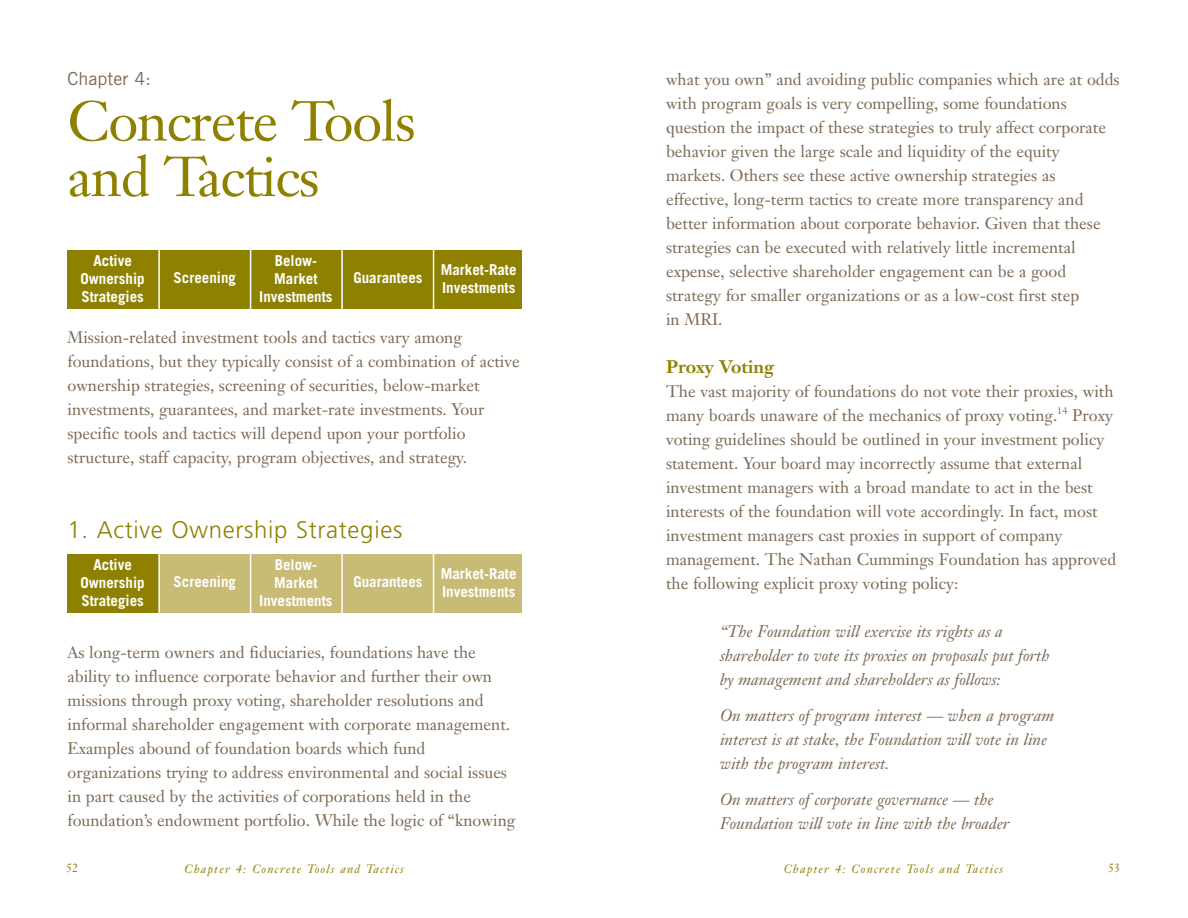
<style>
.page{position:relative;width:1188px;height:918px;background:#fff}
.page>*{position:absolute;margin:0;border:0;box-sizing:border-box;transform-origin:0 0}
.t1{font:55.5px/55.5px "Janson Text";letter-spacing:-.02em;color:#8f8100}
.t2{font:300 24px "Frutiger";letter-spacing:.03em;color:#8f8100}
.t3{font:700 18px "Janson Text";color:#8f8100}
.t4{font:18px "Trade Gothic";color:#7c6954}
.t5{font:16.5px/24px "Janson Text";color:#7c6954}
.t6{font:italic 16.5px/24px "Janson Text";color:#7c6954}
.t7{font:700 15px/18px "Trade Gothic";color:#fff;text-align:center}
.t8{font:italic 12px "Janson Text";letter-spacing:.105em;color:#8f8100}
.t9{font:12px "Janson Text";color:#8f8100}
</style>
<div class="page">
<div style="left:68px;top:251px;width:454px;height:58px;background:#8f8100"></div>
<hr style="left:158px;top:246px;width:2px;height:69px;background:#fff">
<hr style="left:250px;top:246px;width:1px;height:69px;background:#fff">
<hr style="left:341px;top:246px;width:2px;height:69px;background:#fff">
<hr style="left:433px;top:246px;width:1px;height:69px;background:#fff">
<div style="left:68px;top:555px;width:454px;height:58px;background:#8f8100"></div>
<div style="left:160px;top:555px;width:362px;height:58px;background:#c7bb76"></div>
<hr style="left:250px;top:550px;width:1px;height:69px;background:#fff">
<hr style="left:341px;top:550px;width:2px;height:69px;background:#fff">
<hr style="left:433px;top:550px;width:1px;height:69px;background:#fff">
<hr style="left:158px;top:550px;width:2px;height:69px;background:#fff">
<p class="t4" style="left:68px;top:72px;width:85px">Chapter 4:</p>
<h1 class="t1" style="left:68px;top:99px;width:350px">Concrete Tools and Tactics</h1>
<p class="t7" style="left:81px;top:253px;width:66px">Active<br>Ownership<br>Strategies</p>
<p class="t7" style="left:174px;top:270px;width:64px">Screening</p>
<p class="t7" style="left:259px;top:253px;width:75px">Below-<br>Market<br>Investments</p>
<p class="t7" style="left:353px;top:270px;width:71px">Guarantees</p>
<p class="t7" style="left:441px;top:262px;width:77px;text-align:left">Market-Rate<br>Investments</p>
<p class="t5" style="left:68px;top:327px;width:454px">Mission-related investment tools and tactics vary among foundations, but they typically consist of a combination of active ownership strategies, screening of securities, below-market investments, guarantees, and market-rate investments. Your specific tools and tactics will depend upon your portfolio structure, staff capacity, program objectives, and strategy.</p>
<h2 class="t2" style="left:68px;top:520px;width:336px">1. Active Ownership Strategies</h2>
<p class="t7" style="left:81px;top:557px;width:66px">Active<br>Ownership<br>Strategies</p>
<p class="t7" style="left:174px;top:574px;width:64px">Screening</p>
<p class="t7" style="left:259px;top:557px;width:75px">Below-<br>Market<br>Investments</p>
<p class="t7" style="left:353px;top:574px;width:71px">Guarantees</p>
<p class="t7" style="left:441px;top:566px;width:77px;text-align:left">Market-Rate<br>Investments</p>
<p class="t5" style="left:68px;top:642px;width:449px">As long-term owners and fiduciaries, foundations have the ability to influence corporate behavior and further their own missions through proxy voting, shareholder resolutions and informal shareholder engagement with corporate management.<br>Examples abound of foundation boards which fund organizations trying to address environmental and social issues in part caused by the activities of corporations held in the foundation’s endowment portfolio. While the logic of “knowing</p>
<p class="t9" style="left:66px;top:863px;width:14px">52</p>
<p class="t8" style="left:184px;top:864px;width:221px">Chapter 4: Concrete Tools and Tactics</p>
<p class="t5" style="left:666px;top:69px;width:455px">what you own” and avoiding public companies which are at odds with program goals is very compelling, some foundations question the impact of these strategies to truly affect corporate behavior given the large scale and liquidity of the equity markets. Others see these active ownership strategies as effective, long-term tactics to create more transparency and better information about corporate behavior. Given that these strategies can be executed with relatively little incremental expense, selective shareholder engagement can be a good strategy for smaller organizations or as a low-cost first step<br>in MRI.</p>
<p class="t3" style="left:666px;top:359px;width:110px">Proxy Voting</p>
<p class="t5" style="left:666px;top:381px;width:452px">The vast majority of foundations do not vote their proxies, with many boards unaware of the mechanics of proxy voting.<sup>14</sup> Proxy voting guidelines should be outlined in your investment policy statement. Your board may incorrectly assume that external investment managers with a broad mandate to act in the best interests of the foundation will vote accordingly. In fact, most investment managers cast proxies in support of company management. The Nathan Cummings Foundation has approved the following explicit proxy voting policy:</p>
<p class="t6" style="left:720px;top:621px;width:331px">“The Foundation will exercise its rights as a shareholder to vote its proxies on proposals put forth by management and shareholders as follows:</p>
<p class="t6" style="left:720px;top:705px;width:336px">On matters of program interest — when a program interest is at stake, the Foundation will vote in line with the program interest.</p>
<p class="t6" style="left:720px;top:789px;width:291px">On matters of corporate governance — the<br>Foundation will vote in line with the broader</p>
<p class="t8" style="left:784px;top:864px;width:221px">Chapter 4: Concrete Tools and Tactics</p>
<p class="t9" style="left:1108px;top:863px;width:14px">53</p>
</div>
